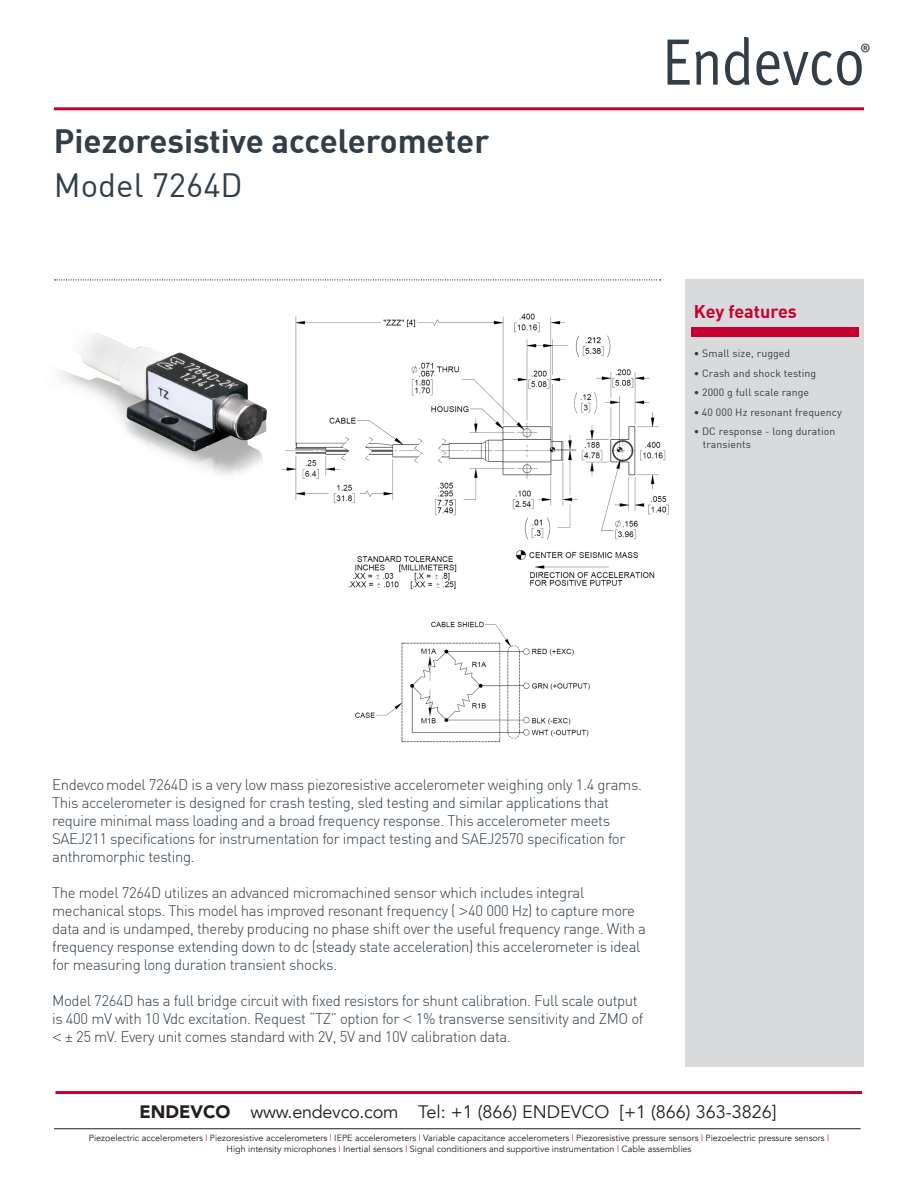
<style>
.page{position:relative;width:918px;height:1188px;background:#fff}
.page>*{position:absolute;margin:0;border:0;box-sizing:border-box;transform-origin:0 0}
.t1{font:700 33px "DIN";color:#313e48}
.t2{font:33px "DIN";color:#313e48}
.t3{font:26.85px "Myriad Pro";color:#323d47;scale:.94 1}
.t4{font:18px "Avenir";color:#231f20}
.t5{font:700 18px "DIN";color:#c5002e}
.t6{font:300 15px/18px "DIN";letter-spacing:-.025em;color:#313e48}
.t7{font:10.5px/12.8px "DIN";letter-spacing:.01em;color:#313e48}
.t8{font:9px/10.5px "Avenir";color:#231f20;text-align:center}
.s1{font-family:"Avenir"}
.s2{font-weight:900}
.s3{color:#c5002e}
</style>
<div class="page">
<hr style="left:54px;top:107px;width:810px;height:3px;background:#c5002e">
<svg style="left:668px;top:40px;width:50px;height:45px"></svg>
<svg style="left:725px;top:37px;width:25px;height:48px"></svg>
<svg style="left:756px;top:51px;width:106px;height:35px"></svg>
<hr style="left:55px;top:1091px;width:807px;height:3px;background:#c5002e">
<hr style="left:54px;top:1128px;width:807px;height:1px;background:#231f20">
<div style="left:685px;top:279px;width:179px;height:788px;background:#d9dadb"></div>
<svg style="left:55px;top:279px;width:606px;height:1px"></svg>
<div style="left:691px;top:328px;width:168px;height:9px;background:#c5002e"></div>
<img style="left:281px;top:313px;width:388px;height:276px">
<img style="left:355px;top:621px;width:235px;height:122px">
<img style="left:59px;top:333px;width:208px;height:142px">
<h1 class="t1" style="left:54px;top:120px;width:437px">Piezoresistive accelerometer</h1>
<h1 class="t2" style="left:54px;top:164px;width:191px">Model 7264D</h1>
<h2 class="t3" style="left:860px;top:37px;width:13px">®</h2>
<p class="t5" style="left:694px;top:300px;width:105px">Key features</p>
<p class="t7" style="left:694px;top:347px;width:98px">• Small size, rugged</p>
<p class="t7" style="left:694px;top:367px;width:124px">• Crash and shock testing</p>
<p class="t7" style="left:694px;top:386px;width:117px">• 2000 g full scale range</p>
<p class="t7" style="left:694px;top:406px;width:150px">• 40 000 Hz resonant frequency</p>
<p class="t7" style="left:703px;top:425px;width:134px;text-indent:-9px">• DC response - long duration transients</p>
<p class="t6" style="left:52px;top:776px;width:591px">Endevcomodel 7264D is a very low mass piezoresistive accelerometer weighing only 1.4 grams.<br>This accelerometer is designed for crash testing, sled testing and similar applications that require minimal mass loading and a broad frequency response. This accelerometer meets SAEJ211 specifications for instrumentation for impact testing and SAEJ2570 specification for anthromorphic testing.</p>
<p class="t6" style="left:52px;top:884px;width:595px">The model 7264D utilizes an advanced micromachined sensor which includes integral mechanical stops. This model has improved resonant frequency ( <span class="s1">&gt;</span>40 000 Hz) to capture more data and is undamped, thereby producing no phase shift over the useful frequency range. With a frequency response extending down to dc (steady state acceleration) this accelerometer is ideal for measuring long duration transient shocks.</p>
<p class="t6" style="left:52px;top:992px;width:593px">Model 7264D has a full bridge circuit with fixed resistors for shunt calibration. Full scale output is 400 mV with 10 Vdc excitation. Request “TZ” option for <span class="s1">&lt;</span> 1% transverse sensitivity and ZMO of <span class="s1">&lt;</span> ± 25 mV. Every unit comes standard with 2V, 5V and 10V calibration data.</p>
<p class="t4" style="left:139px;top:1101px;width:638px"><span class="s2">ENDEVCO</span> www.endevco.com Tel: +1 (866) ENDEVCO [+1 (866) 363-3826]</p>
<p class="t8" style="left:89px;top:1133px;width:742px">Piezoelectric accelerometers <span class="s3">|</span> Piezoresistive accelerometers <span class="s3">|</span> IEPE accelerometers <span class="s3">|</span> Variable capacitance accelerometers <span class="s3">|</span> Piezoresistive pressure sensors <span class="s3">|</span> Piezoelectric pressure sensors <span class="s3">|<br></span>High intensity microphones <span class="s3">|</span> Inertial sensors <span class="s3">|</span> Signal conditioners and supportive instrumentation <span class="s3">|</span> Cable assemblies</p>
</div>
